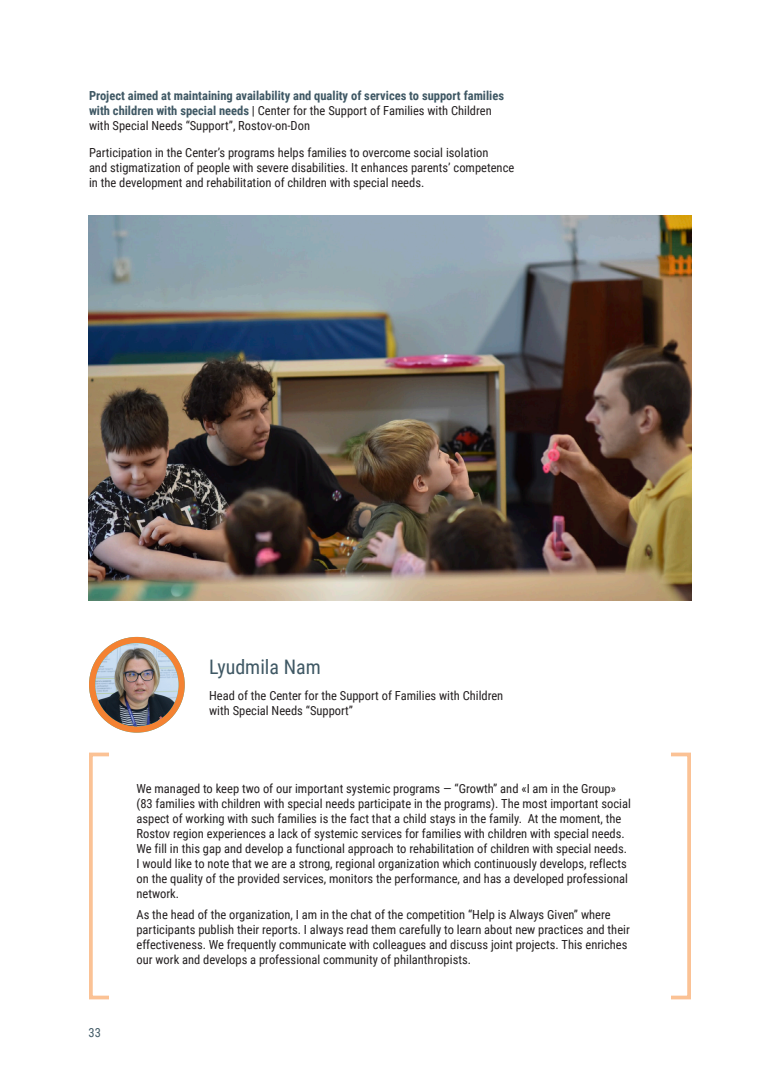
<style>
.page{position:relative;width:780px;height:1088px;background:#fff}
.page>*{position:absolute;margin:0;border:0;box-sizing:border-box;transform-origin:0 0}
.t1{font:20px "Roboto Condensed";color:#3f5864}
.t2{font:12.5px/15px "Roboto Condensed";color:#231f20}
.t3{font:700 12.5px/15px "Roboto Condensed";color:#3f5864}
.t4{font:12.5px "Roboto Condensed";color:#3f5864}
.s1{font-weight:400;color:#231f20}
</style>
<div class="page">
<div style="left:89px;top:752px;width:22px;height:247px;border:4px solid #fbc295"></div>
<div style="left:669px;top:752px;width:22px;height:247px;border:4px solid #fbc295"></div>
<div style="left:89px;top:637px;width:96px;height:95px;background:#f48232;border-radius:50%"></div>
<img style="left:95px;top:643px;width:83px;height:83px;border-radius:42px">
<img style="left:89px;top:215px;width:602px;height:386px">
<p class="t3" style="left:89px;top:87px;width:416px">Project aimed at maintaining availability and quality of services to support families with children with special needs <span class="s1">| Center for the Support of Families with Children with Special Needs “Support”, Rostov-on-Don</span></p>
<p class="t2" style="left:89px;top:145px;width:427px">Participation in the Center’s programs helps families to overcome social isolation<br>and stigmatization of people with severe disabilities. It enhances parents’ competence in the development and rehabilitation of children with special needs.</p>
<p class="t1" style="left:209px;top:653px;width:113px">Lyudmila Nam</p>
<p class="t2" style="left:209px;top:688px;width:296px">Head of the Center for the Support of Families with Children with Special Needs “Support”</p>
<p class="t4" style="left:89px;top:1024px;width:14px">33</p>
<p class="t2" style="left:136px;top:781px;width:496px">We managed to keep two of our important systemic programs — “Growth” and «I am in the Group» (83 families with children with special needs participate in the programs). The most important social aspect of working with such families is the fact that a child stays in the family. At the moment, the Rostov region experiences a lack of systemic services for families with children with special needs.<br>We fill in this gap and develop a functional approach to rehabilitation of children with special needs.<br>I would like to note that we are a strong, regional organization which continuously develops, reflects on the quality of the provided services, monitors the performance, and has a developed professional network.</p>
<p class="t2" style="left:136px;top:906px;width:495px">As the head of the organization, I am in the chat of the competition “Help is Always Given” where participants publish their reports. I always read them carefully to learn about new practices and their effectiveness. We frequently communicate with colleagues and discuss joint projects. This enriches our work and develops a professional community of philanthropists.</p>
</div>
